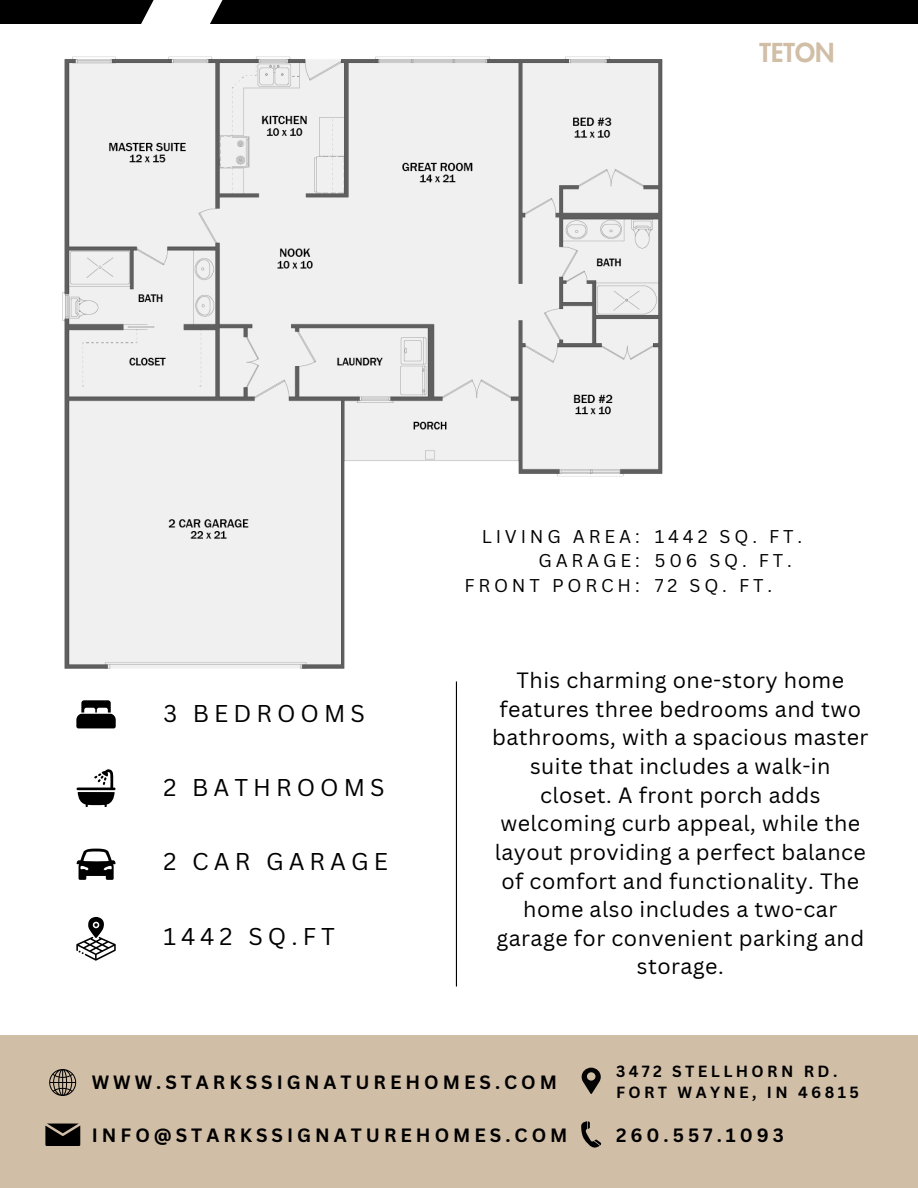
<style>
.page{position:relative;width:918px;height:1188px;background:#fff}
.page>*{position:absolute;margin:0;border:0;box-sizing:border-box;transform-origin:0 0}
.t1{font:800 25.5px "Futura LT Pro";color:#d1bea7}
.t2{font:23.7px "Canva Sans";letter-spacing:.21em;color:#000}
.t3{font:21.6px/28.7px "Canva Sans";letter-spacing:.02em;color:#000;text-align:center}
.t4{font:700 18.75px "Canva Sans";letter-spacing:.21em;color:#000}
.t5{font:18px/24.8px "Canva Sans";letter-spacing:.21em;color:#000;text-align:right}
.t6{font:700 15.75px/21.3px "Canva Sans";letter-spacing:.215em;color:#000}
</style>
<div class="page">
<svg style="left:77px;top:769px;width:39px;height:38px"></svg>
<svg style="left:76px;top:700px;width:40px;height:28px"></svg>
<svg style="left:76px;top:849px;width:40px;height:31px"></svg>
<svg style="left:76px;top:917px;width:40px;height:44px"></svg>
<hr style="left:456px;top:681px;width:1px;height:306px;background:#000">
<div style="left:0;top:0;width:918px;height:24px;background:#000"></div>
<div style="left:0;top:1035px;width:918px;height:153px;background:#d1bea7"></div>
<svg style="left:99px;top:0;width:124px;height:57px"></svg>
<svg style="left:581px;top:1121px;width:20px;height:27px"></svg>
<svg style="left:45px;top:1124px;width:35px;height:22px"></svg>
<svg style="left:582px;top:1068px;width:19px;height:26px"></svg>
<svg style="left:49px;top:1069px;width:27px;height:27px"></svg>
<img style="left:63px;top:57px;width:599px;height:612px">
<h2 class="t1" style="left:760px;top:41px;width:76px">TETON</h2>
<h5 class="t2" style="left:163px;top:696px;width:203px">3 BEDROOMS</h5>
<p class="t2" style="left:163px;top:771px;width:223px">2 BATHROOMS</p>
<p class="t2" style="left:163px;top:845px;width:226px">2 CAR GARAGE</p>
<p class="t2" style="left:163px;top:919px;width:173px">1442 SQ.FT</p>
<p class="t5" style="left:464px;top:523px;width:177px">LIVING AREA:<br>GARAGE:<br>FRONT PORCH:</p>
<h2 class="t5" style="left:655px;top:523px;width:149px;text-align:left">1442 SQ. FT.<br>506 SQ. FT.<br>72 SQ. FT.</h2>
<p class="t3" style="left:492px;top:666px;width:378px">This charming one-story home features three bedrooms and two bathrooms, with a spacious master suite that includes a walk-in closet. A front porch adds welcoming curb appeal, while the layout providing a perfect balance of comfort and functionality. The home also includes a two-car garage for convenient parking and storage.</p>
<h2 class="t4" style="left:92px;top:1069px;width:467px">WWW.STARKSSIGNATUREHOMES.COM</h2>
<h3 class="t4" style="left:92px;top:1122px;width:477px">INFO@STARKSSIGNATUREHOMES.COM</h3>
<p class="t6" style="left:616px;top:1060px;width:244px">3472 STELLHORN RD.<br>FORT WAYNE, IN 46815</p>
<h2 class="t4" style="left:616px;top:1122px;width:169px">260.557.1093</h2>
</div>
